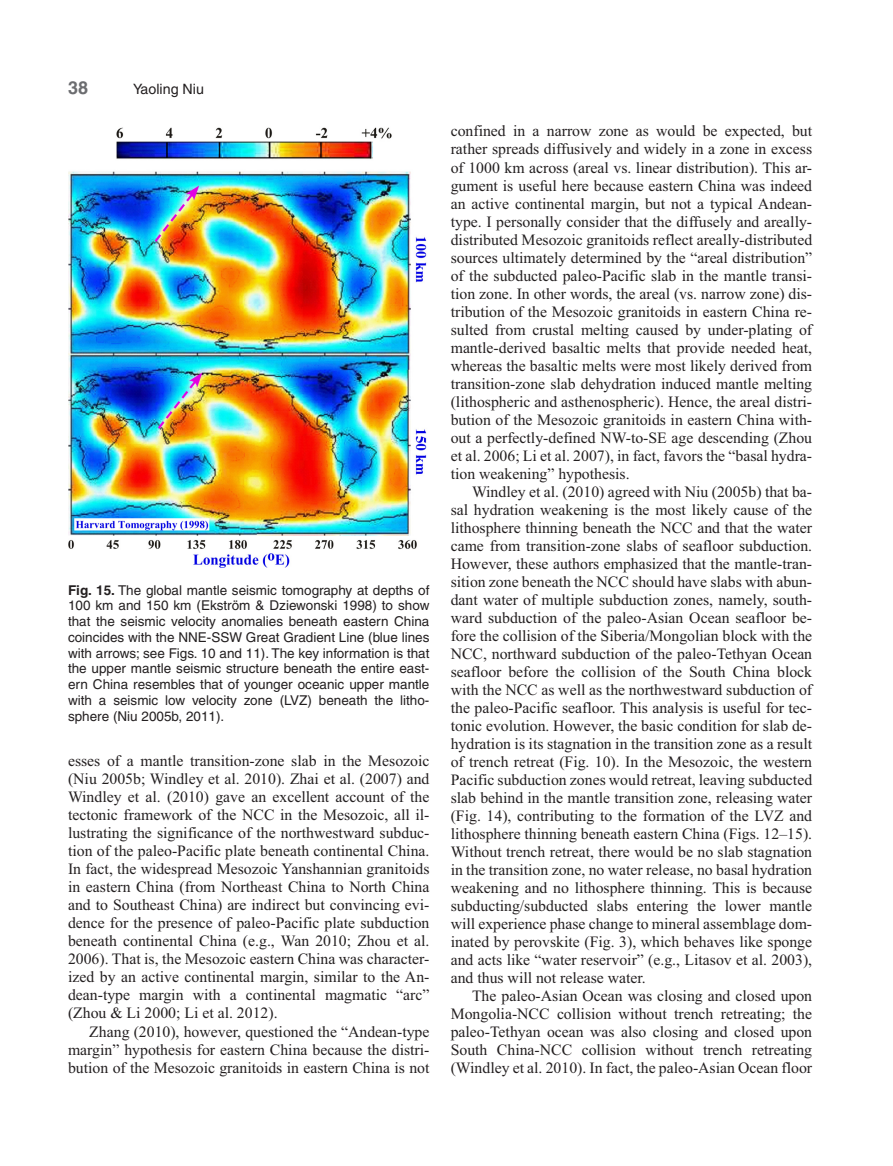
<style>
.page{position:relative;width:893px;height:1166px;background:#fff}
.page>*{position:absolute;margin:0;border:0;box-sizing:border-box;transform-origin:0 0}
.t1{font:700 18px "Helvetica";color:#6c6d70}
.t2{font:15.75px/18px "Times New Roman";color:#231f20;text-align:justify}
.t3{font:14.25px "Helvetica";color:#231f20}
.t4{font:13.5px/15.8px "Helvetica";color:#231f20;text-align:justify}
.s1{font-weight:700}
</style>
<div class="page">
<img style="left:68px;top:127px;width:359px;height:440px">
<p class="t1" style="left:68px;top:81px;width:22px">38</p>
<p class="t3" style="left:133px;top:83px;width:72px">Yaoling Niu</p>
<p class="t4" style="left:68px;top:583px;width:363px"><span class="s1">Fig. 15.</span> The global mantle seismic tomography at depths of 100 km and 150 km (Ekström &amp; Dziewonski 1998) to show that the seismic velocity anomalies beneath eastern China coincides with the NNE-SSW Great Gradient Line (blue lines with arrows; see Figs. 10 and 11). The key information is that the upper mantle seismic structure beneath the entire east&shy;ern China resembles that of younger oceanic upper mantle with a seismic low velocity zone (LVZ) beneath the litho&shy;sphere (Niu 2005b, 2011).</p>
<p class="t2" style="left:68px;top:753px;width:363px">esses of a mantle transition-zone slab in the Mesozoic (Niu 2005b; Windley et al. 2010). Zhai et al. (2007) and Windley et al. (2010) gave an excellent account of the tectonic framework of the NCC in the Mesozoic, all il&shy;lustrating the significance of the northwestward subduc&shy;tion of the paleo-Pacific plate beneath continental China.<br>In fact, the widespread Mesozoic Yanshannian granitoids in eastern China (from Northeast China to North China and to Southeast China) are indirect but convincing evi&shy;dence for the presence of paleo-Pacific plate subduction beneath continental China (e.g., Wan 2010; Zhou et al.<br>2006). That is, the Mesozoic eastern China was character&shy;ized by an active continental margin, similar to the An&shy;dean-type margin with a continental magmatic “arc” (Zhou &amp; Li 2000; Li et al. 2012).</p>
<p class="t2" style="left:68px;top:1023px;width:363px;text-indent:21px">Zhang (2010), however, questioned the “Andean-type margin” hypothesis for eastern China because the distri&shy;bution of the Mesozoic granitoids in eastern China is not</p>
<p class="t2" style="left:451px;top:124px;width:363px">confined in a narrow zone as would be expected, but rather spreads diffusively and widely in a zone in excess of 1000 km across (areal vs. linear distribution). This ar&shy;gument is useful here because eastern China was indeed an active continental margin, but not a typical Andean&shy;type. I personally consider that the diffusely and areally&shy;distributed Mesozoic granitoids reflect areally-distributed sources ultimately determined by the “areal distribution” of the subducted paleo-Pacific slab in the mantle transi&shy;tion zone. In other words, the areal (vs. narrow zone) dis&shy;tribution of the Mesozoic granitoids in eastern China re&shy;sulted from crustal melting caused by under-plating of mantle-derived basaltic melts that provide needed heat, whereas the basaltic melts were most likely derived from transition-zone slab dehydration induced mantle melting (lithospheric and asthenospheric). Hence, the areal distri&shy;bution of the Mesozoic granitoids in eastern China with&shy;out a perfectly-defined NW-to-SE age descending (Zhou et al. 2006; Li et al. 2007), in fact, favors the “basal hydra&shy;tion weakening” hypothesis.</p>
<p class="t2" style="left:451px;top:484px;width:363px;text-indent:21px">Windley et al. (2010) agreed with Niu (2005b) that ba&shy;sal hydration weakening is the most likely cause of the lithosphere thinning beneath the NCC and that the water came from transition-zone slabs of seafloor subduction.<br>However, these authors emphasized that the mantle-tran&shy;sition zone beneath the NCC should have slabs with abun&shy;dant water of multiple subduction zones, namely, south&shy;ward subduction of the paleo-Asian Ocean seafloor be&shy;fore the collision of the Siberia/Mongolian block with the NCC, northward subduction of the paleo-Tethyan Ocean seafloor before the collision of the South China block with the NCC as well as the northwestward subduction of the paleo-Pacific seafloor. This analysis is useful for tec&shy;tonic evolution. However, the basic condition for slab de&shy;hydration is its stagnation in the transition zone as a result of trench retreat (Fig. 10). In the Mesozoic, the western Pacific subduction zones would retreat, leaving subducted slab behind in the mantle transition zone, releasing water (Fig. 14), contributing to the formation of the LVZ and lithosphere thinning beneath eastern China (Figs. 12–15).<br>Without trench retreat, there would be no slab stagnation in the transition zone, no water release, no basal hydration weakening and no lithosphere thinning. This is because subducting/subducted slabs entering the lower mantle will experience phase change to mineral assemblage dom&shy;inated by perovskite (Fig. 3), which behaves like sponge and acts like “water reservoir” (e.g., Litasov et al. 2003), and thus will not release water.</p>
<p class="t2" style="left:451px;top:988px;width:363px;text-indent:21px">The paleo-Asian Ocean was closing and closed upon Mongolia-NCC collision without trench retreating; the paleo-Tethyan ocean was also closing and closed upon South China-NCC collision without trench retreating (Windley et al. 2010). In fact, the paleo-Asian Ocean floor</p>
</div>
